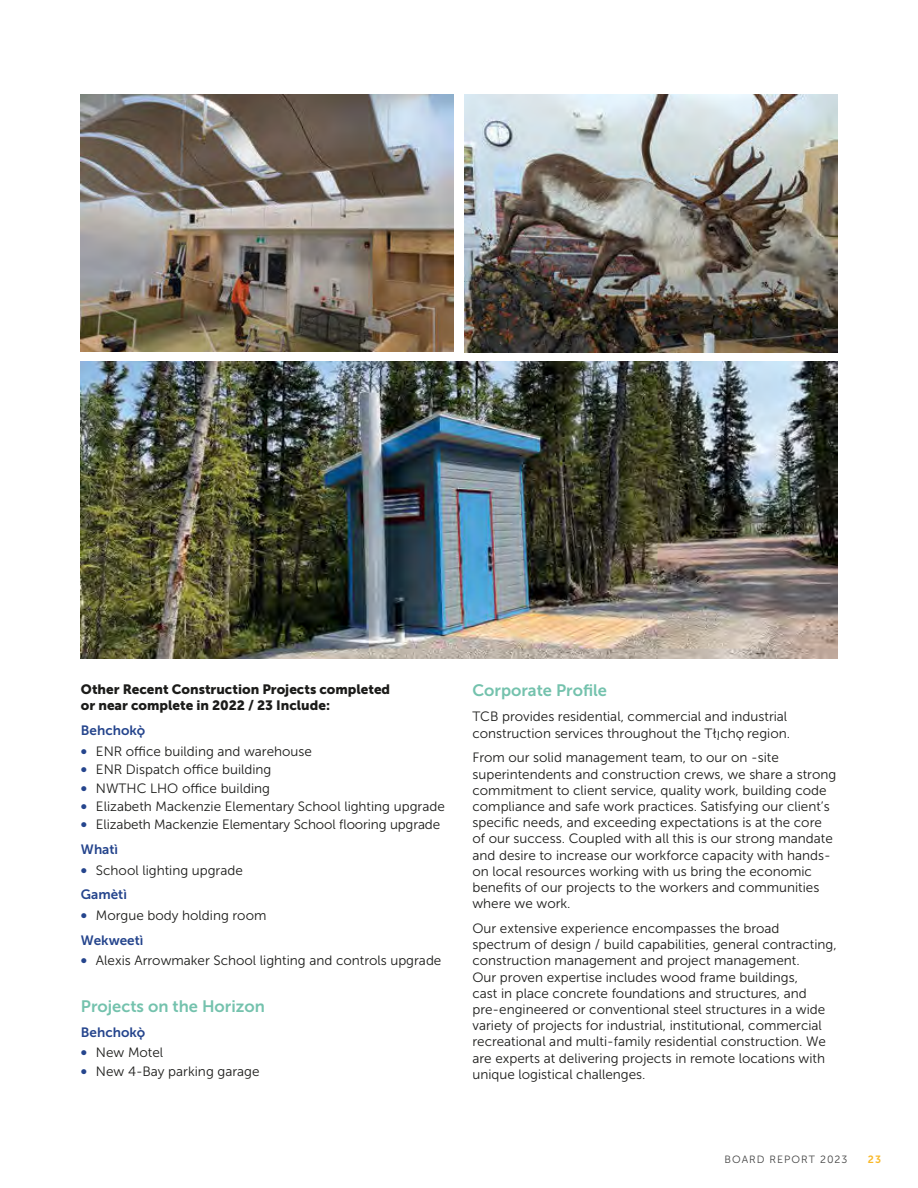
<style>
.page{position:relative;width:918px;height:1188px;background:#fff}
.page>*{position:absolute;margin:0;border:0;box-sizing:border-box;transform-origin:0 0}
.Subtitle{font:16.5px "Museo Sans 700";color:#74c2ad}
.Body_Copy{font:13.5px/16.2px "Museo Sans 300";color:#1c1c1a}
.Body_Copy-2{font:13.5px/16.2px "Museo Sans 900";color:#1c1c1a}
.Body_Copy-3{font:13.5px "Museo Sans 700";color:#25458d}
.t1{font:10.5px "Museo Sans 300";letter-spacing:.1em;color:#414141}
.t2{font:10.5px "Museo Sans 700";color:#f9b828}
.s1{font-family:"Museo Sans 700";font-size:15px;color:#25458d}
.s2{font-size:9.75px}
</style>
<div class="page">
<img style="left:81px;top:94px;width:373px;height:257px">
<img style="left:81px;top:362px;width:756px;height:297px">
<img style="left:464px;top:94px;width:373px;height:258px">
<p class="Body_Copy-2" style="left:81px;top:681px;width:311px">Other Recent Construction Projects completed or near complete in 2022 / 23 Include:</p>
<p class="Body_Copy-3" style="left:81px;top:723px;width:66px">Behchokò˛</p>
<p class="Body_Copy" style="left:81px;top:743px;width:232px"><span class="s1">•</span> ENR office building and warehouse</p>
<p class="Body_Copy" style="left:81px;top:761px;width:192px"><span class="s1">•</span> ENR Dispatch office building</p>
<p class="Body_Copy" style="left:81px;top:780px;width:191px"><span class="s1">•</span> NWTHC LHO office building</p>
<p class="Body_Copy" style="left:81px;top:798px;width:365px"><span class="s1">•</span> Elizabeth Mackenzie Elementary School lighting upgrade</p>
<p class="Body_Copy" style="left:81px;top:817px;width:361px"><span class="s1">•</span> Elizabeth Mackenzie Elementary School flooring upgrade</p>
<p class="Body_Copy-3" style="left:81px;top:842px;width:39px">Whatì</p>
<p class="Body_Copy" style="left:81px;top:862px;width:163px"><span class="s1">•</span> School lighting upgrade</p>
<p class="Body_Copy-3" style="left:81px;top:887px;width:47px">Gamètì</p>
<p class="Body_Copy" style="left:81px;top:907px;width:187px"><span class="s1">•</span> Morgue body holding room</p>
<p class="Body_Copy-3" style="left:81px;top:933px;width:64px">Wekweetì</p>
<p class="Body_Copy" style="left:81px;top:953px;width:362px"><span class="s1">•</span> Alexis Arrowmaker School lighting and controls upgrade</p>
<p class="Subtitle" style="left:81px;top:997px;width:185px">Projects on the Horizon</p>
<p class="Body_Copy-3" style="left:81px;top:1025px;width:66px">Behchokò˛</p>
<p class="Body_Copy" style="left:81px;top:1045px;width:84px"><span class="s1">•</span> New Motel</p>
<p class="Body_Copy" style="left:81px;top:1063px;width:180px"><span class="s1">•</span> New 4-Bay parking garage</p>
<p class="Subtitle" style="left:472px;top:682px;width:136px">Corporate Profile</p>
<p class="Body_Copy" style="left:472px;top:709px;width:319px">TCB provides residential, commercial and industrial construction services throughout the Tł<span class="s2">Į</span>cho˛ region.</p>
<p class="Body_Copy" style="left:472px;top:750px;width:365px">From our solid management team, to our on -site superintendents and construction crews, we share a strong commitment to client service, quality work, building code compliance and safe work practices. Satisfying our client’s specific needs, and exceeding expectations is at the core of our success. Coupled with all this is our strong mandate and desire to increase our workforce capacity with hands&shy;on local resources working with us bring the economic benefits of our projects to the workers and communities where we work.</p>
<p class="Body_Copy" style="left:472px;top:920px;width:366px">Our extensive experience encompasses the broad spectrum of design / build capabilities, general contracting, construction management and project management.<br>Our proven expertise includes wood frame buildings,<br>cast in place concrete foundations and structures, and pre-engineered or conventional steel structures in a wide variety of projects for industrial, institutional, commercial recreational and multi-family residential construction. We are experts at delivering projects in remote locations with unique logistical challenges.</p>
<p class="t1" style="left:724px;top:1153px;width:125px">BOARD REPORT 2023</p>
<p class="t2" style="left:868px;top:1153px;width:15px">23</p>
</div>
